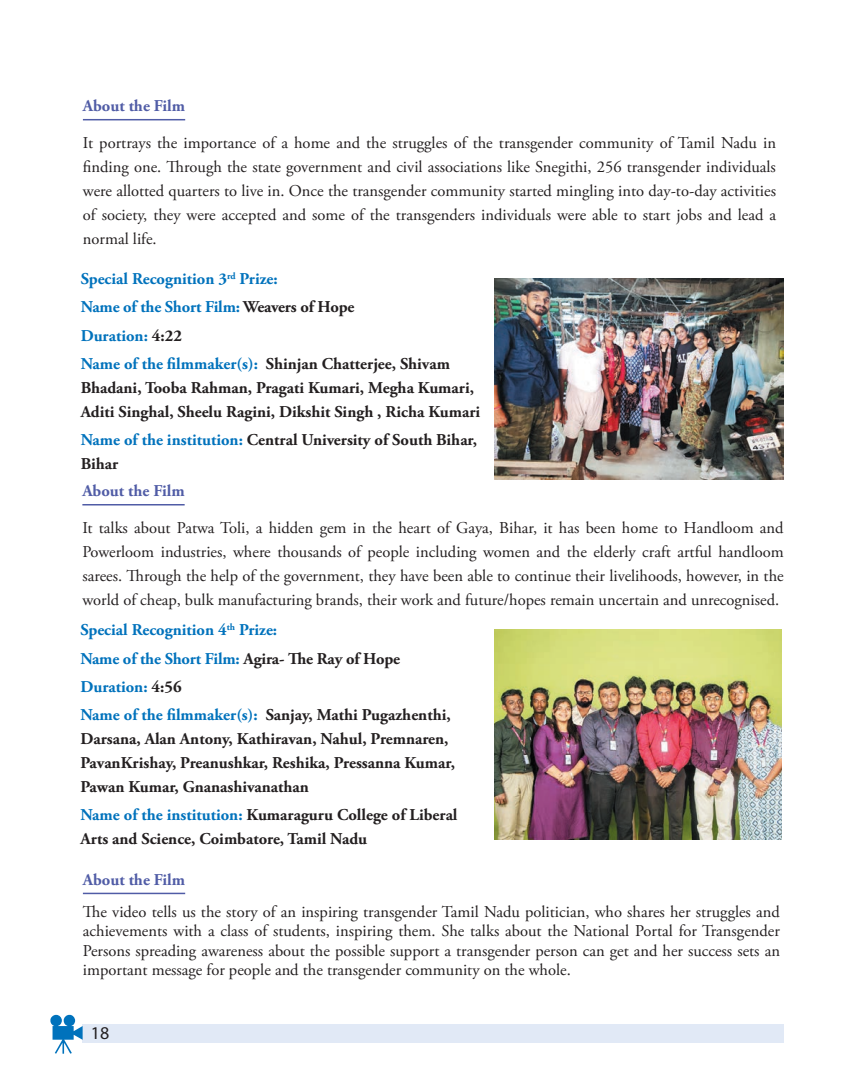
<style>
.page{position:relative;width:864px;height:1080px;background:#fff}
.page>*{position:absolute;margin:0;border:0;box-sizing:border-box;transform-origin:0 0}
.t1{font:18px "Myriad Pro";color:#231f20}
.Video_Description_Te{font:16.5px/24px "Adobe Garamond Pro";color:#231f20;text-align:justify}
.Video_left_S{font:700 16.5px/24px "Adobe Garamond Pro";color:#231f20}
.Video_left_S-2{font:700 16.5px "Adobe Garamond Pro";letter-spacing:-.005em;color:#0072bc}
.Video_Description_He{font:700 16.5px "Adobe Garamond Pro";color:#505ca6}
.s1{color:#231f20}
.s2{color:#0072bc}
</style>
<div class="page">
<div style="left:82px;top:1024px;width:702px;height:18px;background:#e1e9f6"></div>
<svg style="left:50px;top:1015px;width:33px;height:39px"></svg>
<hr style="left:82px;top:504px;width:103px;height:2px;background:#505ca6">
<img style="left:494px;top:279px;width:290px;height:201px">
<hr style="left:83px;top:119px;width:102px;height:1px;background:#505ca6">
<hr style="left:83px;top:893px;width:102px;height:1px;background:#505ca6">
<img style="left:494px;top:629px;width:288px;height:211px">
<p class="Video_Description_He" style="left:83px;top:96px;width:104px">About the Film</p>
<p class="Video_Description_Te" style="left:83px;top:131px;width:695px">It portrays the importance of a home and the struggles of the transgender community of Tamil Nadu in finding one. Through the state government and civil associations like Snegithi, 256 transgender individuals were allotted quarters to live in. Once the transgender community started mingling into day-to-day activities of society, they were accepted and some of the transgenders individuals were able to start jobs and lead a normal life.</p>
<p class="Video_left_S-2" style="left:81px;top:269px;width:198px">Special Recognition 3<sup>rd</sup> Prize:</p>
<p class="Video_left_S-2" style="left:81px;top:298px;width:275px">Name of the Short Film: <span class="s1">Weavers of Hope</span></p>
<p class="Video_left_S-2" style="left:81px;top:326px;width:103px">Duration: <span class="s1">4:22</span></p>
<p class="Video_left_S" style="left:81px;top:352px;width:401px"><span class="s2">Name of the filmmaker(s):</span> Shinjan Chatterjee, Shivam<br>Bhadani, Tooba Rahman, Pragati Kumari, Megha Kumari,<br>Aditi Singhal, Sheelu Ragini, Dikshit Singh , Richa Kumari</p>
<p class="Video_left_S" style="left:81px;top:428px;width:398px"><span class="s2">Name of the institution:</span> Central University of South Bihar,<br>Bihar</p>
<p class="Video_Description_He" style="left:82px;top:481px;width:104px">About the Film</p>
<p class="Video_Description_Te" style="left:82px;top:516px;width:703px">It talks about Patwa Toli, a hidden gem in the heart of Gaya, Bihar, it has been home to Handloom and Powerloom industries, where thousands of people including women and the elderly craft artful handloom sarees. Through the help of the government, they have been able to continue their livelihoods, however, in the world of cheap, bulk manufacturing brands, their work and future/hopes remain uncertain and unrecognised.</p>
<p class="Video_left_S-2" style="left:80px;top:621px;width:198px">Special Recognition 4<sup>th</sup> Prize:</p>
<p class="Video_left_S-2" style="left:80px;top:649px;width:321px">Name of the Short Film: <span class="s1">Agira- The Ray of Hope</span></p>
<p class="Video_left_S-2" style="left:80px;top:677px;width:103px">Duration: <span class="s1">4:56</span></p>
<p class="Video_left_S" style="left:80px;top:703px;width:376px"><span class="s2">Name of the filmmaker(s):</span> Sanjay, Mathi Pugazhenthi, Darsana, Alan Antony, Kathiravan, Nahul, Premnaren, PavanKrishay, Preanushkar, Reshika, Pressanna Kumar, Pawan Kumar, Gnanashivanathan</p>
<p class="Video_left_S" style="left:80px;top:804px;width:379px"><span class="s2">Name of the institution:</span> Kumaraguru College of Liberal<br>Arts and Science, Coimbatore, Tamil Nadu</p>
<p class="Video_Description_He" style="left:83px;top:870px;width:104px">About the Film</p>
<p class="Video_Description_Te" style="left:83px;top:903px;width:699px;line-height:19.5px">The video tells us the story of an inspiring transgender Tamil Nadu politician, who shares her struggles and achievements with a class of students, inspiring them. She talks about the National Portal for Transgender Persons spreading awareness about the possible support a transgender person can get and her success sets an important message for people and the transgender community on the whole.</p>
<p class="t1" style="left:91px;top:1021px;width:20px">18</p>
</div>
